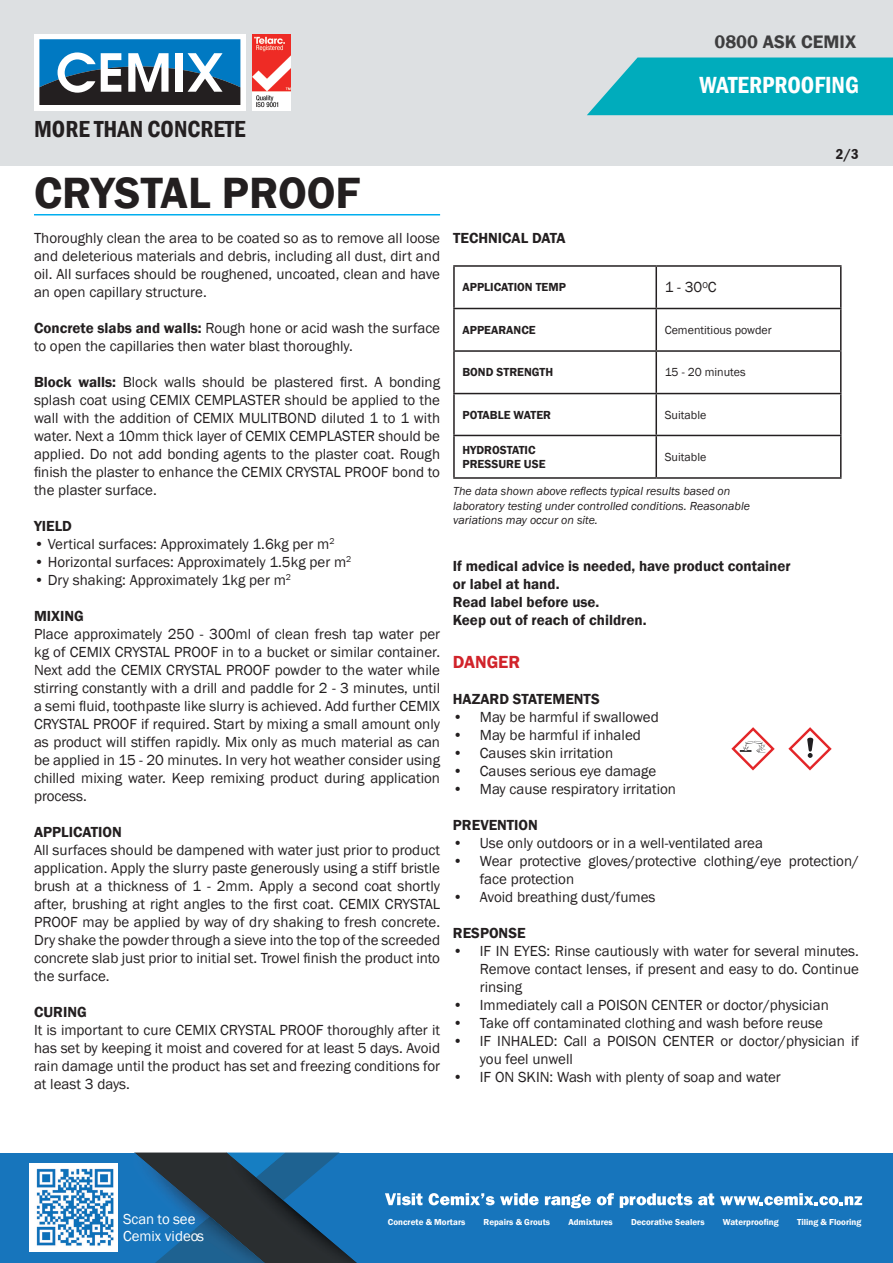
<style>
.page{position:relative;width:893px;height:1263px;background:#fff}
.page>*{position:absolute;margin:0;border:0;box-sizing:border-box;transform-origin:0 0}
.t1{font:600 45px "Franklin Gothic";color:#231f20}
.t2{font:600 condensed 24px "Franklin Gothic";color:#fff}
.t3{font:600 condensed 23.85px "Franklin Gothic";color:#231f20}
.t4{font:600 18.6px "Franklin Gothic";color:#3e3e3f}
.t5{font:600 18px "Franklin Gothic";color:#d1232a}
.t6{font:15px/18px "Franklin Gothic";color:#231f20;text-align:justify}
.t7{font:600 15px "Franklin Gothic";color:#231f20}
.t8{font:600 condensed 15px "ITC Franklin Gothic";color:#231f20}
.t9{font:14.85px "Franklin Gothic";color:#fff}
.t10{font:italic 12px "Franklin Gothic";color:#231f20}
.t11{font:600 12px "Franklin Gothic";color:#231f20}
.t12{font:12px "Franklin Gothic";color:#231f20}
.t13{font:600 8.85px "Franklin Gothic";color:#fff}
.s1{font-weight:600}
</style>
<div class="page">
<div style="left:0;top:1152px;width:893px;height:111px;background:#1775bc"></div>
<img style="left:133px;top:1152px;width:93px;height:109px">
<img style="left:197px;top:1206px;width:29px;height:10px">
<img style="left:195px;top:1216px;width:31px;height:47px">
<img style="left:226px;top:1152px;width:151px;height:111px">
<div style="left:29px;top:1163px;width:89px;height:88px;background:#fff"></div>
<img style="left:36px;top:1168px;width:78px;height:78px">
<svg style="left:385px;top:1193px;width:37px;height:12px"></svg>
<svg style="left:429px;top:1193px;width:110px;height:12px"></svg>
<svg style="left:545px;top:1194px;width:46px;height:14px"></svg>
<svg style="left:597px;top:1193px;width:17px;height:12px"></svg>
<svg style="left:620px;top:1193px;width:72px;height:15px"></svg>
<svg style="left:698px;top:1193px;width:16px;height:12px"></svg>
<svg style="left:720px;top:1193px;width:142px;height:12px"></svg>
<div style="left:0;top:0;width:893px;height:166px;background:#dde0e2"></div>
<div style="left:34px;top:34px;width:212px;height:76px;background:#fff"></div>
<svg style="left:40px;top:39px;width:200px;height:66px"></svg>
<img style="left:253px;top:34px;width:37px;height:76px">
<svg style="left:587px;top:58px;width:306px;height:57px;background:#12b0bf"></svg>
<hr style="left:34px;top:214px;width:406px;height:1px;background:#00aeef">
<hr style="left:655px;top:267px;width:2px;height:41px;background:#231f20">
<hr style="left:453px;top:308px;width:203px;height:1px;background:#231f20">
<hr style="left:656px;top:308px;width:185px;height:1px;background:#231f20">
<hr style="left:655px;top:309px;width:2px;height:41px;background:#231f20">
<hr style="left:655px;top:352px;width:2px;height:41px;background:#231f20">
<hr style="left:655px;top:394px;width:2px;height:41px;background:#231f20">
<hr style="left:655px;top:436px;width:2px;height:41px;background:#231f20">
<hr style="left:453px;top:265px;width:203px;height:2px;background:#231f20">
<hr style="left:453px;top:267px;width:2px;height:41px;background:#231f20">
<hr style="left:656px;top:265px;width:185px;height:2px;background:#231f20">
<hr style="left:840px;top:267px;width:1px;height:41px;background:#231f20">
<hr style="left:453px;top:309px;width:2px;height:41px;background:#231f20">
<hr style="left:840px;top:309px;width:1px;height:41px;background:#231f20">
<hr style="left:453px;top:350px;width:203px;height:2px;background:#231f20">
<hr style="left:453px;top:352px;width:2px;height:41px;background:#231f20">
<hr style="left:656px;top:350px;width:185px;height:2px;background:#231f20">
<hr style="left:840px;top:352px;width:1px;height:41px;background:#231f20">
<hr style="left:453px;top:393px;width:203px;height:1px;background:#231f20">
<hr style="left:453px;top:394px;width:2px;height:41px;background:#231f20">
<hr style="left:656px;top:393px;width:185px;height:1px;background:#231f20">
<hr style="left:840px;top:394px;width:1px;height:41px;background:#231f20">
<hr style="left:453px;top:435px;width:203px;height:1px;background:#231f20">
<hr style="left:453px;top:436px;width:2px;height:41px;background:#231f20">
<hr style="left:656px;top:435px;width:185px;height:1px;background:#231f20">
<hr style="left:840px;top:436px;width:1px;height:41px;background:#231f20">
<hr style="left:453px;top:477px;width:203px;height:2px;background:#231f20">
<hr style="left:656px;top:477px;width:185px;height:2px;background:#231f20">
<svg style="left:731px;top:727px;width:44px;height:43px"></svg>
<svg style="left:788px;top:727px;width:44px;height:43px"></svg>
<h3 class="t3" style="left:34px;top:113px;width:213px">MORE THAN CONCRETE</h3>
<h1 class="t1" style="left:34px;top:165px;width:328px">CRYSTAL PROOF</h1>
<p class="t6" style="left:34px;top:230px;width:408px">Thoroughly clean the area to be coated so as to remove all loose and deleterious materials and debris, including all dust, dirt and oil. All surfaces should be roughened, uncoated, clean and have an open capillary structure.</p>
<p class="t6" style="left:34px;top:320px;width:408px"><span class="s1">Concrete slabs and walls:</span> Rough hone or acid wash the surface to open the capillaries then water blast thoroughly.</p>
<p class="t6" style="left:34px;top:374px;width:408px"><span class="s1">Block walls:</span> Block walls should be plastered first. A bonding splash coat using CEMIX CEMPLASTER should be applied to the wall with the addition of CEMIX MULITBOND diluted 1 to 1 with water. Next a 10mm thick layer of CEMIX CEMPLASTER should be applied. Do not add bonding agents to the plaster coat. Rough finish the plaster to enhance the CEMIX CRYSTAL PROOF bond to the plaster surface.</p>
<p class="t7" style="left:34px;top:517px;width:39px">YIELD</p>
<p class="t6" style="left:34px;top:536px;width:302px">• Vertical surfaces: Approximately 1.6kg per m<sup>2</sup></p>
<p class="t6" style="left:34px;top:554px;width:319px">• Horizontal surfaces: Approximately 1.5kg per m<sup>2</sup></p>
<p class="t6" style="left:34px;top:572px;width:259px">• Dry shaking: Approximately 1kg per m<sup>2</sup></p>
<p class="t7" style="left:34px;top:607px;width:51px">MIXING</p>
<p class="t6" style="left:34px;top:626px;width:408px">Place approximately 250 - 300ml of clean fresh tap water per kg of CEMIX CRYSTAL PROOF in to a bucket or similar container.<br>Next add the CEMIX CRYSTAL PROOF powder to the water while stirring constantly with a drill and paddle for 2 - 3 minutes, until a semi fluid, toothpaste like slurry is achieved. Add further CEMIX CRYSTAL PROOF if required. Start by mixing a small amount only as product will stiffen rapidly. Mix only as much material as can be applied in 15 - 20 minutes. In very hot weather consider using chilled mixing water. Keep remixing product during application process.</p>
<p class="t7" style="left:34px;top:823px;width:89px">APPLICATION</p>
<p class="t6" style="left:34px;top:842px;width:408px">All surfaces should be dampened with water just prior to product application. Apply the slurry paste generously using a stiff bristle brush at a thickness of 1 - 2mm. Apply a second coat shortly after, brushing at right angles to the first coat. CEMIX CRYSTAL PROOF may be applied by way of dry shaking to fresh concrete.<br>Dry shake the powder through a sieve into the top of the screeded concrete slab just prior to initial set. Trowel finish the product into the surface.</p>
<p class="t7" style="left:34px;top:1003px;width:54px">CURING</p>
<p class="t6" style="left:34px;top:1022px;width:408px">It is important to cure CEMIX CRYSTAL PROOF thoroughly after it has set by keeping it moist and covered for at least 5 days. Avoid rain damage until the product has set and freezing conditions for at least 3 days.</p>
<p class="t4" style="left:714px;top:30px;width:143px">0800 ASK CEMIX</p>
<h2 class="t2" style="left:699px;top:69px;width:161px">WATERPROOFING</h2>
<p class="t7" style="left:453px;top:229px;width:114px">TECHNICAL DATA</p>
<p class="t11" style="left:462px;top:280px;width:105px">APPLICATION TEMP</p>
<p class="t6" style="left:665px;top:279px;width:53px">1 - 30<sup>O</sup>C</p>
<p class="t11" style="left:462px;top:323px;width:75px">APPEARANCE</p>
<p class="t12" style="left:665px;top:322px;width:109px">Cementitious powder</p>
<p class="t11" style="left:462px;top:365px;width:92px">BOND STRENGTH</p>
<p class="t12" style="left:665px;top:365px;width:82px">15 - 20 minutes</p>
<p class="t11" style="left:462px;top:407px;width:90px">POTABLE WATER</p>
<p class="t12" style="left:665px;top:407px;width:43px">Suitable</p>
<p class="t11" style="left:462px;top:442px;width:75px">HYDROSTATIC</p>
<p class="t11" style="left:462px;top:457px;width:85px">PRESSURE USE</p>
<p class="t12" style="left:665px;top:449px;width:43px">Suitable</p>
<p class="t8" style="left:836px;top:145px;width:25px">2/3</p>
<p class="t10" style="left:453px;top:484px;width:279px">The data shown above reflects typical results based on</p>
<p class="t10" style="left:453px;top:498px;width:298px">laboratory testing under controlled conditions. Reasonable</p>
<p class="t10" style="left:453px;top:512px;width:146px">variations may occur on site.</p>
<p class="t7" style="left:453px;top:557px;width:339px">If medical advice is needed, have product container</p>
<p class="t7" style="left:453px;top:575px;width:108px">or label at hand.</p>
<p class="t7" style="left:453px;top:593px;width:148px">Read label before use.</p>
<p class="t7" style="left:453px;top:611px;width:195px">Keep out of reach of children.</p>
<p class="t5" style="left:453px;top:651px;width:69px">DANGER</p>
<p class="t7" style="left:453px;top:690px;width:149px">HAZARD STATEMENTS</p>
<p class="t6" style="left:453px;top:708px;width:207px">• May be harmful if swallowed</p>
<p class="t6" style="left:453px;top:726px;width:190px">• May be harmful if inhaled</p>
<p class="t6" style="left:453px;top:744px;width:162px">• Causes skin irritation</p>
<p class="t6" style="left:453px;top:762px;width:205px">• Causes serious eye damage</p>
<p class="t6" style="left:453px;top:780px;width:225px">• May cause respiratory irritation</p>
<p class="t7" style="left:453px;top:816px;width:87px">PREVENTION</p>
<p class="t6" style="left:453px;top:834px;width:312px">• Use only outdoors or in a well-ventilated area</p>
<p class="t6" style="left:480px;top:852px;width:381px;text-indent:-27px">• Wear protective gloves/protective clothing/eye protection/ face protection</p>
<p class="t6" style="left:453px;top:888px;width:204px">• Avoid breathing dust/fumes</p>
<p class="t7" style="left:453px;top:924px;width:74px">RESPONSE</p>
<p class="t6" style="left:480px;top:942px;width:381px;text-indent:-27px">• IF IN EYES: Rinse cautiously with water for several minutes.<br>Remove contact lenses, if present and easy to do. Continue rinsing</p>
<p class="t6" style="left:453px;top:996px;width:377px">• Immediately call a POISON CENTER or doctor/physician</p>
<p class="t6" style="left:453px;top:1014px;width:372px">• Take off contaminated clothing and wash before reuse</p>
<p class="t6" style="left:480px;top:1032px;width:381px;text-indent:-27px">• IF INHALED: Call a POISON CENTER or doctor/physician if you feel unwell</p>
<p class="t6" style="left:453px;top:1068px;width:329px">• IF ON SKIN: Wash with plenty of soap and water</p>
<p class="t9" style="left:123px;top:1209px;width:74px">Scan to see</p>
<p class="t13" style="left:388px;top:1217px;width:79px">Concrete &amp; Mortars</p>
<p class="t13" style="left:484px;top:1217px;width:68px">Repairs &amp; Grouts</p>
<p class="t13" style="left:568px;top:1217px;width:46px">Admixtures</p>
<p class="t13" style="left:631px;top:1217px;width:75px">Decorative Sealers</p>
<p class="t13" style="left:723px;top:1217px;width:57px">Waterproofing</p>
<p class="t13" style="left:797px;top:1217px;width:66px">Tiling &amp; Flooring</p>
<p class="t9" style="left:123px;top:1227px;width:83px">Cemix videos</p>
</div>
